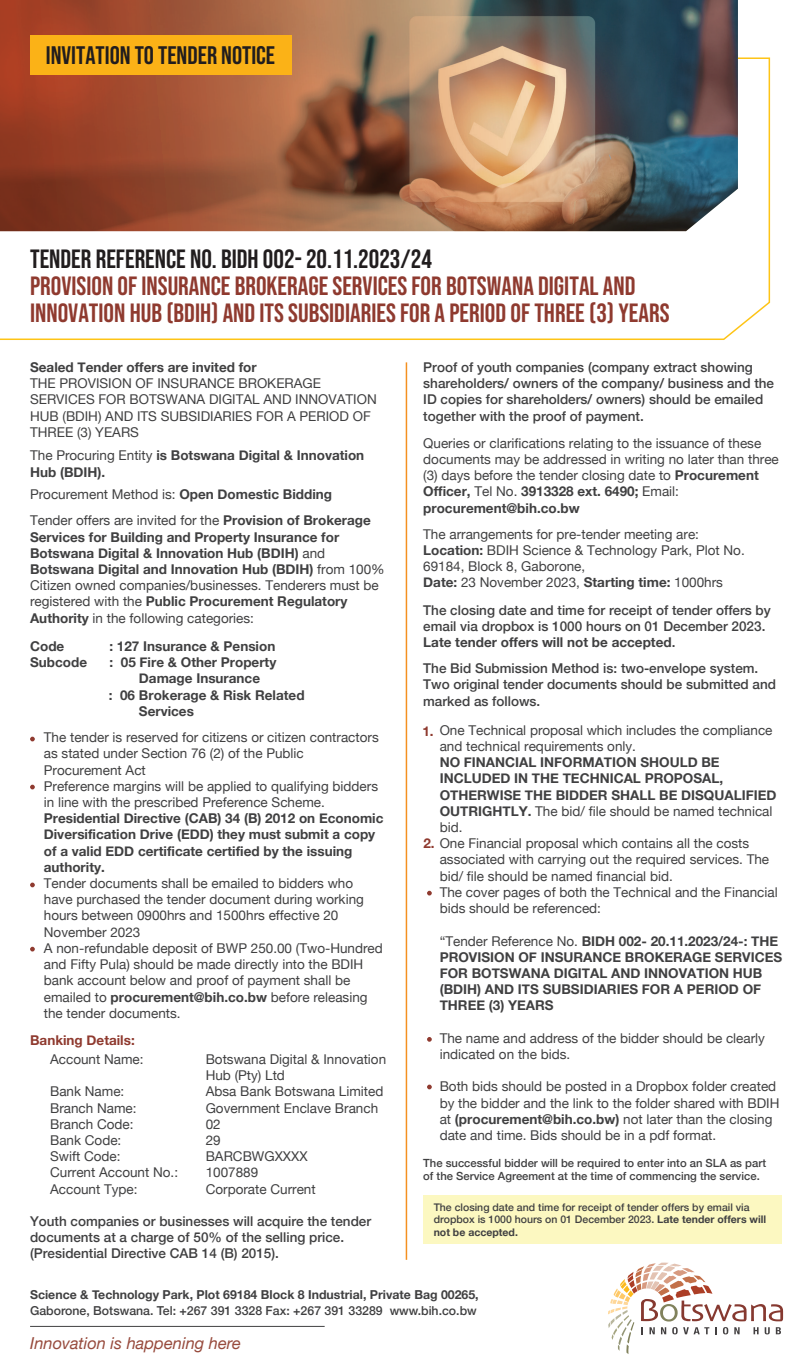
<style>
.page{position:relative;width:810px;height:1370px;background:#fff}
.page>*{position:absolute;margin:0;border:0;box-sizing:border-box;transform-origin:0 0}
.t1{font:26.4px/27px "Bebas Neue";color:#8f3a2f}
.t2{font:26.4px "Bebas Neue";color:#211d1e}
.t3{font:25.35px "Bebas Neue";color:#211d1e}
.t4{font:italic 16.5px "Helvetica Neue";color:#974a3c}
.t5{font:13.5px/16.2px "Helvetica Neue";color:#404041}
.t6{font:700 13.5px/16.2px "Helvetica Neue";color:#404041}
.t7{font:500 13.5px/16.2px "Helvetica Neue";color:#404041}
.t8{font:700 13.5px "Helvetica Neue";color:#8f3a2f}
.t9{font:700 12.3px "Helvetica Neue";color:#404041}
.t10{font:500 12.3px "Helvetica Neue";color:#404041}
.t11{font:500 11.25px/13.5px "Helvetica Neue";color:#404041}
.t12{font:500 10.5px/12.6px "Helvetica Neue";color:#404041}
.s1{font-weight:400}
.s2{font-weight:700}
.s3{font-weight:700;color:#8f3a2f}
</style>
<div class="page">
<svg style="left:0;top:57px;width:771px;height:283px"></svg>
<img style="left:0;top:0;width:738px;height:231px">
<hr style="left:30px;top:1325px;width:295px;height:1px;background:#404041">
<div style="left:30px;top:35px;width:262px;height:39px;background:#fbb217"></div>
<svg style="left:30px;top:736px;width:5px;height:5px"></svg>
<svg style="left:30px;top:946px;width:5px;height:5px"></svg>
<svg style="left:30px;top:784px;width:5px;height:5px"></svg>
<svg style="left:30px;top:882px;width:5px;height:5px"></svg>
<hr style="left:406px;top:362px;width:1px;height:897px;background:#f49021">
<div style="left:423px;top:1194px;width:359px;height:49px;background:#fcf8c1"></div>
<svg style="left:427px;top:890px;width:5px;height:5px"></svg>
<svg style="left:427px;top:1037px;width:5px;height:4px"></svg>
<svg style="left:427px;top:1084px;width:5px;height:5px"></svg>
<svg style="left:608px;top:1262px;width:175px;height:91px"></svg>
<h2 class="t3" style="left:46px;top:41px;width:231px">INVITATION TO TENDER NOTICE</h2>
<h1 class="t2" style="left:30px;top:244px;width:403px">TENDER REFERENCE NO. BIDH 002- 20.11.2023/24</h1>
<h1 class="t1" style="left:30px;top:272px;width:641px">PROVISION OF INSURANCE BROKERAGE SERVICES FOR BOTSWANA DIGITAL AND<br>INNOVATION HUB (BDIH) AND ITS SUBSIDIARIES FOR A PERIOD OF THREE (3) YEARS</h1>
<p class="t6" style="left:30px;top:359px;width:228px">Sealed Tender offers are invited for</p>
<p class="t5" style="left:30px;top:376px;width:348px">THE PROVISION OF INSURANCE BROKERAGE SERVICES FOR BOTSWANA DIGITAL AND INNOVATION HUB (BDIH) AND ITS SUBSIDIARIES FOR A PERIOD OF THREE (3) YEARS</p>
<p class="t6" style="left:30px;top:447px;width:336px"><span class="s1">The Procuring Entity</span> is Botswana Digital &amp; Innovation<br>Hub (BDIH).</p>
<p class="t5" style="left:30px;top:481px;width:342px;line-height:26.5px">Procurement Method is: <span class="s2">Open Domestic Bidding<br></span>Tender offers are invited for the <span class="s2">Provision of Brokerage</span></p>
<p class="t6" style="left:30px;top:529px;width:356px">Services for Building and Property Insurance for Botswana Digital &amp; Innovation Hub (BDIH) <span class="s1">and </span>Botswana Digital and Innovation Hub (BDIH) <span class="s1">from 100% Citizen owned companies/businesses. Tenderers must be registered with the</span> Public Procurement Regulatory Authority <span class="s1">in the following categories:</span></p>
<p class="t6" style="left:30px;top:638px;width:36px">Code</p>
<p class="t6" style="left:109px;top:638px;width:168px">: 127 Insurance &amp; Pension</p>
<p class="t6" style="left:30px;top:654px;width:59px">Subcode</p>
<p class="t6" style="left:110px;top:654px;width:168px">: 05 Fire &amp; Other Property</p>
<p class="t6" style="left:139px;top:670px;width:123px">Damage Insurance</p>
<p class="t6" style="left:109px;top:687px;width:197px">: 06 Brokerage &amp; Risk Related</p>
<p class="t6" style="left:139px;top:703px;width:57px">Services</p>
<p class="t5" style="left:44px;top:730px;width:336px">The tender is reserved for citizens or citizen contractors as stated under Section 76 (2) of the Public Procurement Act<br>Preference margins will be applied to qualifying bidders in line with the prescribed Preference Scheme.</p>
<p class="t6" style="left:44px;top:810px;width:341px">Presidential Directive (CAB) 34 (B) 2012 on Economic Diversification Drive (EDD) they must submit a copy of a valid EDD certificate certified by the issuing authority.</p>
<p class="t5" style="left:44px;top:875px;width:341px">Tender documents shall be emailed to bidders who have purchased the tender document during working hours between 0900hrs and 1500hrs effective 20<br>November 2023<br>A non-refundable deposit of BWP 250.00 (Two-Hundred and Fifty Pula) should be made directly into the BDIH bank account below and proof of payment shall be emailed to <span class="s2">procurement@bih.co.bw</span> before releasing the tender documents.</p>
<p class="t8" style="left:30px;top:1029px;width:106px">Banking Details:</p>
<p class="t5" style="left:50px;top:1051px;width:95px">Account Name:</p>
<p class="t5" style="left:50px;top:1084px;width:130px">Bank Name:<br>Branch Name:<br>Branch Code:<br>Bank Code:<br>Swift Code:<br>Current Account No.:<br>Account Type:</p>
<p class="t5" style="left:206px;top:1051px;width:182px">Botswana Digital &amp; Innovation<br>Hub (Pty) Ltd<br>Absa Bank Botswana Limited<br>Government Enclave Branch<br>02<br>29<br>BARCBWGXXXX<br>1007889<br>Corporate Current</p>
<p class="t7" style="left:30px;top:1211px;width:343px">Youth companies or businesses will acquire the tender documents at a charge of 50% of the selling price. (Presidential Directive CAB 14 (B) 2015).</p>
<p class="t7" style="left:423px;top:358px;width:352px">Proof of youth companies (company extract showing shareholders/ owners of the company/ business and the ID copies for shareholders/ owners) should be emailed together with the proof of payment.</p>
<p class="t5" style="left:423px;top:435px;width:357px">Queries or clarifications relating to the issuance of these documents may be addressed in writing no later than three (3) days before the tender closing date to <span class="s2">Procurement Officer,</span> Tel No. <span class="s2">3913328 ext. 6490;</span> Email: <span class="s2">procurement@bih.co.bw</span></p>
<p class="t5" style="left:423px;top:526px;width:323px">The arrangements for pre-tender meeting are:<br><span class="s2">Location:</span> BDIH Science &amp; Technology Park, Plot No.<br>69184, Block 8, Gaborone,<br><span class="s2">Date:</span> 23 November 2023, <span class="s2">Starting time:</span> 1000hrs</p>
<p class="t7" style="left:423px;top:600px;width:349px">The closing date and time for receipt of tender offers by email via dropbox is 1000 hours on 01 December 2023.<br><span class="s2">Late tender offers will not be accepted</span>.</p>
<p class="t7" style="left:423px;top:659px;width:354px">The Bid Submission Method is: two-envelope system.<br>Two original tender documents should be submitted and marked as follows.</p>
<p class="t5" style="left:440px;top:722px;width:334px;text-indent:-17px"><span class="s3">1.</span> One Technical proposal which includes the compliance and technical requirements only.</p>
<p class="t6" style="left:440px;top:754px;width:338px">NO FINANCIAL INFORMATION SHOULD BE INCLUDED IN THE TECHNICAL PROPOSAL, OTHERWISE THE BIDDER SHALL BE DISQUALIFIED OUTRIGHTLY. <span class="s1">The bid/ file should be named technical bid.</span></p>
<p class="t5" style="left:440px;top:836px;width:340px;text-indent:-16px"><span class="s3">2.</span> One Financial proposal which contains all the costs associated with carrying out the required services. The bid/ file should be named financial bid.<br>The cover pages of both the Technical and the Financial bids should be referenced:</p>
<p class="t6" style="left:440px;top:932px;width:344px"><span class="s1">“Tender Reference No.</span> BIDH 002- 20.11.2023/24-: THE PROVISION OF INSURANCE BROKERAGE SERVICES FOR BOTSWANA DIGITAL AND INNOVATION HUB (BDIH) AND ITS SUBSIDIARIES FOR A PERIOD OF THREE (3) YEARS</p>
<p class="t5" style="left:440px;top:1030px;width:327px">The name and address of the bidder should be clearly indicated on the bids.</p>
<p class="t5" style="left:440px;top:1079px;width:341px">Both bids should be posted in a Dropbox folder created by the bidder and the link to the folder shared with BDIH at <span class="s2">(procurement@bih.co.bw)</span> not later than the closing date and time. Bids should be in a pdf format.</p>
<p class="t11" style="left:423px;top:1154px;width:344px">The successful bidder will be required to enter into an SLA as part of the Service Agreement at the time of commencing the service.</p>
<p class="t12" style="left:434px;top:1199px;width:334px">The closing date and time for receipt of tender offers by email via dropbox is 1000 hours on 01 December 2023. <span class="s2">Late tender offers will not be accepted.</span></p>
<p class="t9" style="left:30px;top:1285px;width:450px">Science &amp; Technology Park, Plot 69184 Block 8 Industrial, Private Bag 00265,</p>
<p class="t10" style="left:30px;top:1300px;width:448px">Gaborone, Botswana. Tel: +267 391 3328 Fax: +267 391 33289 www.bih.co.bw</p>
<p class="t4" style="left:30px;top:1330px;width:212px">Innovation is happening here</p>
</div>
